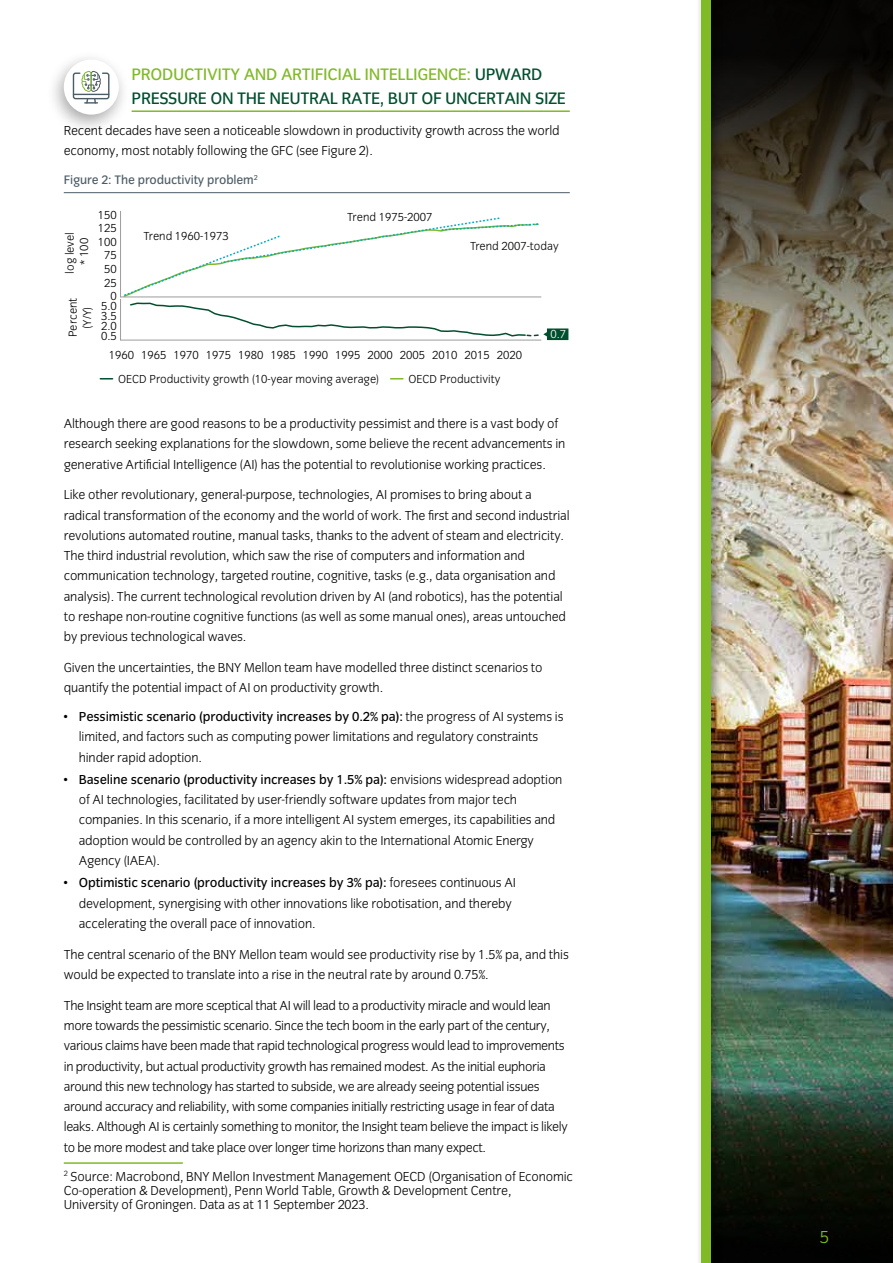
<style>
.page{position:relative;width:893px;height:1263px;background:#fff}
.page>*{position:absolute;margin:0;border:0;box-sizing:border-box;transform-origin:0 0}
.t1{font:18px "Congress Sans Light Std";color:#80ba27}
.t2{font:17.25px/24px "Congress Sans Std";letter-spacing:-.02em;color:#004f2e}
.t3{font:13.5px/20.2px "Congress Sans Light Std";letter-spacing:-.01em;color:#000}
.t4{font:13.5px "Congress Sans Std";letter-spacing:-.01em;color:#000}
.t5{font:12.75px "Congress Sans Std";letter-spacing:-.01em;color:#4b5c67}
.t6{font:12px/14.4px "Congress Sans Light Std";color:#000;text-align:center}
.t7{font:12px "Congress Sans Light Std";color:#fff}
.s1{color:#80ba27}
.s2{font-family:"Congress Sans Light Std"}
</style>
<div class="page">
<hr style="left:132px;top:110px;width:438px;height:2px;background:#80ba27">
<hr style="left:64px;top:192px;width:506px;height:1px;background:#4b5c67">
<div style="left:46px;top:51px;width:85px;height:84px;background:#000;opacity:.35"></div>
<div style="left:64px;top:60px;width:55px;height:55px;background:#fff;border-radius:50%"></div>
<div style="left:73px;top:73px;width:36px;height:26px;border:1px solid #4b5c67;border-radius:2px"></div>
<hr style="left:73px;top:94px;width:36px;height:1px;background:#4b5c67">
<svg style="left:81px;top:71px;width:20px;height:33px"></svg>
<svg style="left:100px;top:378px;width:13px;height:1px"></svg>
<hr style="left:120px;top:211px;width:1px;height:86px;background:#9d9c9c">
<hr style="left:120px;top:297px;width:421px;height:1px;background:#9d9c9c">
<hr style="left:120px;top:299px;width:1px;height:41px;background:#9d9c9c">
<hr style="left:120px;top:340px;width:421px;height:1px;background:#9d9c9c">
<svg style="left:122px;top:217px;width:446px;height:123px"></svg>
<hr style="left:64px;top:1162px;width:119px;height:2px;background:#80ba27">
<img style="left:723px;top:644px;width:170px;height:307px">
<img style="left:723px;top:0;width:170px;height:644px">
<img style="left:723px;top:951px;width:170px;height:312px">
<div style="left:696px;top:0;width:27px;height:1263px;background:#000;opacity:.45"></div>
<div style="left:702px;top:0;width:9px;height:1263px;background:#80ba27"></div>
<p class="t2" style="left:131px;top:63px;width:436px"><span class="s1">PRODUCTIVITY AND ARTIFICIAL INTELLIGENCE:</span> UPWARD<br>PRESSURE ON THE NEUTRAL RATE, BUT OF UNCERTAIN SIZE</p>
<p class="t3" style="left:64px;top:121px;width:497px">Recent decades have seen a noticeable slowdown in productivity growth across the world economy, most notably following the GFC (see Figure 2).</p>
<p class="t5" style="left:64px;top:173px;width:196px">Figure 2: The productivity problem<sup>2</sup></p>
<p class="t6" style="left:98px;top:208px;width:20px">150</p>
<p class="t6" style="left:98px;top:221px;width:20px">125</p>
<p class="t6" style="left:63px;top:274px;width:43px;rotate:-90deg">log level * 100</p>
<p class="t6" style="left:144px;top:229px;width:87px">Trend 1960-1973</p>
<p class="t6" style="left:98px;top:235px;width:20px">100</p>
<p class="t6" style="left:104px;top:248px;width:14px">75</p>
<p class="t6" style="left:104px;top:262px;width:14px">50</p>
<p class="t6" style="left:66px;top:337px;width:41px;rotate:-90deg">Percent (Y/Y)</p>
<p class="t6" style="left:104px;top:276px;width:14px">25</p>
<p class="t6" style="left:111px;top:289px;width:8px">0</p>
<p class="t6" style="left:101px;top:299px;width:17px">5.0</p>
<p class="t6" style="left:101px;top:309px;width:17px">3.5</p>
<p class="t6" style="left:101px;top:319px;width:17px">2.0</p>
<p class="t6" style="left:101px;top:329px;width:17px">0.5</p>
<p class="t6" style="left:347px;top:210px;width:87px">Trend 1975-2007</p>
<p class="t6" style="left:470px;top:239px;width:90px">Trend 2007-today</p>
<p class="t7" style="left:550px;top:328px;width:17px">0.7</p>
<p class="t6" style="left:109px;top:348px;width:415px">1960 1965 1970 1975 1980 1985 1990 1995 2000 2005 2010 2015 2020</p>
<p class="t6" style="left:118px;top:372px;width:263px">OECD Productivity growth (10-year moving average)</p>
<p class="t6" style="left:408px;top:372px;width:94px">OECD Productivity</p>
<p class="t3" style="left:64px;top:414px;width:503px">Although there are good reasons to be a productivity pessimist and there is a vast body of research seeking explanations for the slowdown, some believe the recent advancements in generative Artificial Intelligence (AI) has the potential to revolutionise working practices.</p>
<p class="t3" style="left:64px;top:485px;width:507px">Like other revolutionary, general-purpose, technologies, AI promises to bring about a radical transformation of the economy and the world of work. The first and second industrial revolutions automated routine, manual tasks, thanks to the advent of steam and electricity.<br>The third industrial revolution, which saw the rise of computers and information and communication technology, targeted routine, cognitive, tasks (e.g., data organisation and analysis). The current technological revolution driven by AI (and robotics), has the potential to reshape non-routine cognitive functions (as well as some manual ones), areas untouched by previous technological waves.</p>
<p class="t3" style="left:64px;top:658px;width:480px">Given the uncertainties, the BNY Mellon team have modelled three distinct scenarios to quantify the potential impact of AI on productivity growth.</p>
<p class="t4" style="left:64px;top:709px;width:501px">• Pessimistic scenario (productivity increases by 0.2% pa): <span class="s2">the progress of AI systems is</span></p>
<p class="t3" style="left:79px;top:727px;width:461px">limited, and factors such as computing power limitations and regulatory constraints hinder rapid adoption.</p>
<p class="t4" style="left:64px;top:772px;width:500px">• Baseline scenario (productivity increases by 1.5% pa): <span class="s2">envisions widespread adoption</span></p>
<p class="t3" style="left:79px;top:790px;width:478px">of AI technologies, facilitated by user-friendly software updates from major tech companies. In this scenario, if a more intelligent AI system emerges, its capabilities and adoption would be controlled by an agency akin to the International Atomic Energy Agency (IAEA).</p>
<p class="t4" style="left:64px;top:875px;width:454px">• Optimistic scenario (productivity increases by 3% pa): <span class="s2">foresees continuous AI</span></p>
<p class="t3" style="left:79px;top:893px;width:435px">development, synergising with other innovations like robotisation, and thereby accelerating the overall pace of innovation.</p>
<p class="t3" style="left:64px;top:944px;width:507px">The central scenario of the BNY Mellon team would see productivity rise by 1.5% pa, and this would be expected to translate into a rise in the neutral rate by around 0.75%.</p>
<p class="t3" style="left:64px;top:995px;width:505px">The Insight team are more sceptical that AI will lead to a productivity miracle and would lean more towards the pessimistic scenario. Since the tech boom in the early part of the century, various claims have been made that rapid technological progress would lead to improvements in productivity, but actual productivity growth has remained modest. As the initial euphoria around this new technology has started to subside, we are already seeing potential issues around accuracy and reliability, with some companies initially restricting usage in fear of data leaks. Although AI is certainly something to monitor, the Insight team believe the impact is likely to be more modest and take place over longer time horizons than many expect.</p>
<p class="t3" style="left:64px;top:1169px;width:511px;line-height:14.2px"><sup>2</sup> Source: Macrobond, BNY Mellon Investment Management OECD (Organisation of Economic<br>Co-operation &amp; Development), Penn World Table, Growth &amp; Development Centre,<br>University of Groningen. Data as at 11 September 2023.</p>
<h1 class="t1" style="left:820px;top:1227px;width:11px">5</h1>
</div>
